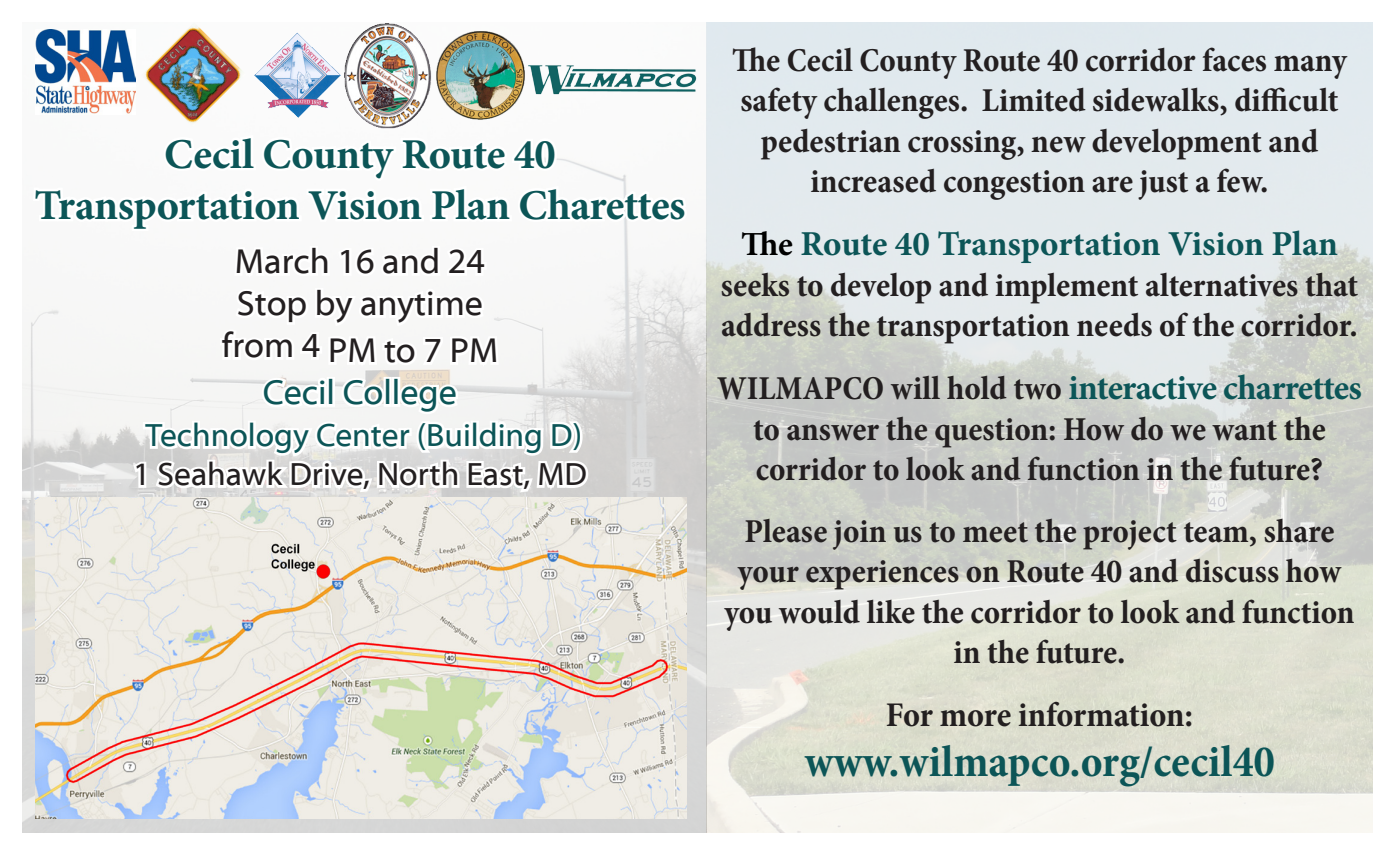
<style>
.page{position:relative;width:1395px;height:855px;background:#fff}
.page>*{position:absolute;margin:0;border:0;box-sizing:border-box;transform-origin:0 0}
.t1{font:700 condensed 45px "Minion Pro";letter-spacing:.005em;color:#0c5557}
.t2{font:700 42.5px/51px "Minion Pro";letter-spacing:-.015em;color:#0c5557;text-align:center}
.t3{font:700 35px "Minion Pro";letter-spacing:-.01em;color:#0c5557}
.t4{font:35px "Myriad Web Pro";color:#231f20}
.t5{font:700 condensed 35px "Minion Pro";letter-spacing:-.01em;color:#231f20}
.t6{font:35px "Myriad Web Pro";color:#0c5557}
.t7{font:700 condensed 33.75px/40.5px "Minion Pro";color:#231f20;text-align:center}
.t8{font:32.5px "Myriad Web Pro";color:#0c5557}
.t9{font:32.5px "Myriad Web Pro";color:#231f20}
.s1{font-size:33.75px;color:#000}
.s2{font-stretch:condensed;font-size:33.75px;color:#231f20}
</style>
<div class="page">
<img style="left:22px;top:22px;width:1350px;height:810px">
<img style="left:527px;top:59px;width:171px;height:39px">
<svg style="left:30px;top:131px;width:660px;height:418px"></svg>
<img style="left:35px;top:498px;width:652px;height:320px">
<img style="left:36px;top:30px;width:100px;height:84px">
<img style="left:141px;top:22px;width:105px;height:105px">
<img style="left:345px;top:24px;width:87px;height:104px">
<img style="left:254px;top:32px;width:86px;height:85px">
<img style="left:436px;top:31px;width:91px;height:90px">
<p class="t2" style="left:35px;top:128px;width:652px">Cecil County Route 40<br>Transportation Vision Plan Charettes</p>
<p class="t4" style="left:235px;top:243px;width:252px">March 16 and 24</p>
<p class="t4" style="left:237px;top:285px;width:248px">Stop by anytime</p>
<p class="t4" style="left:222px;top:332px;width:278px">from 4 PM to 7 PM</p>
<p class="t6" style="left:263px;top:374px;width:196px">Cecil College</p>
<p class="t8" style="left:145px;top:418px;width:438px">Technology Center (Building D)</p>
<p class="t9" style="left:133px;top:457px;width:455px">1 Seahawk Drive, North East, MD</p>
<p class="t7" style="left:732px;top:40px;width:616px">The Cecil County Route 40 corridor faces many safety challenges. Limited sidewalks, difficult pedestrian crossing, new development and increased congestion are just a few.</p>
<p class="t3" style="left:741px;top:220px;width:598px"><span class="s1">The</span> Route 40 Transportation Vision Plan</p>
<p class="t7" style="left:721px;top:265px;width:639px;text-align:left">seeks to develop and implement alternatives that address the transportation needs of the corridor.</p>
<p class="t3" style="left:717px;top:364px;width:646px"><span class="s2">WILMAPCO will hold two</span> interactive charrettes</p>
<p class="t7" style="left:753px;top:409px;width:574px;text-align:left">to answer the question: How do we want the corridor to look and function in the future?</p>
<p class="t7" style="left:724px;top:511px;width:632px">Please join us to meet the project team, share your experiences on Route 40 and discuss how you would like the corridor to look and function in the future.</p>
<p class="t5" style="left:886px;top:691px;width:309px">For more information:</p>
<p class="t1" style="left:804px;top:731px;width:472px">www.wilmapco.org/cecil40</p>
</div>
